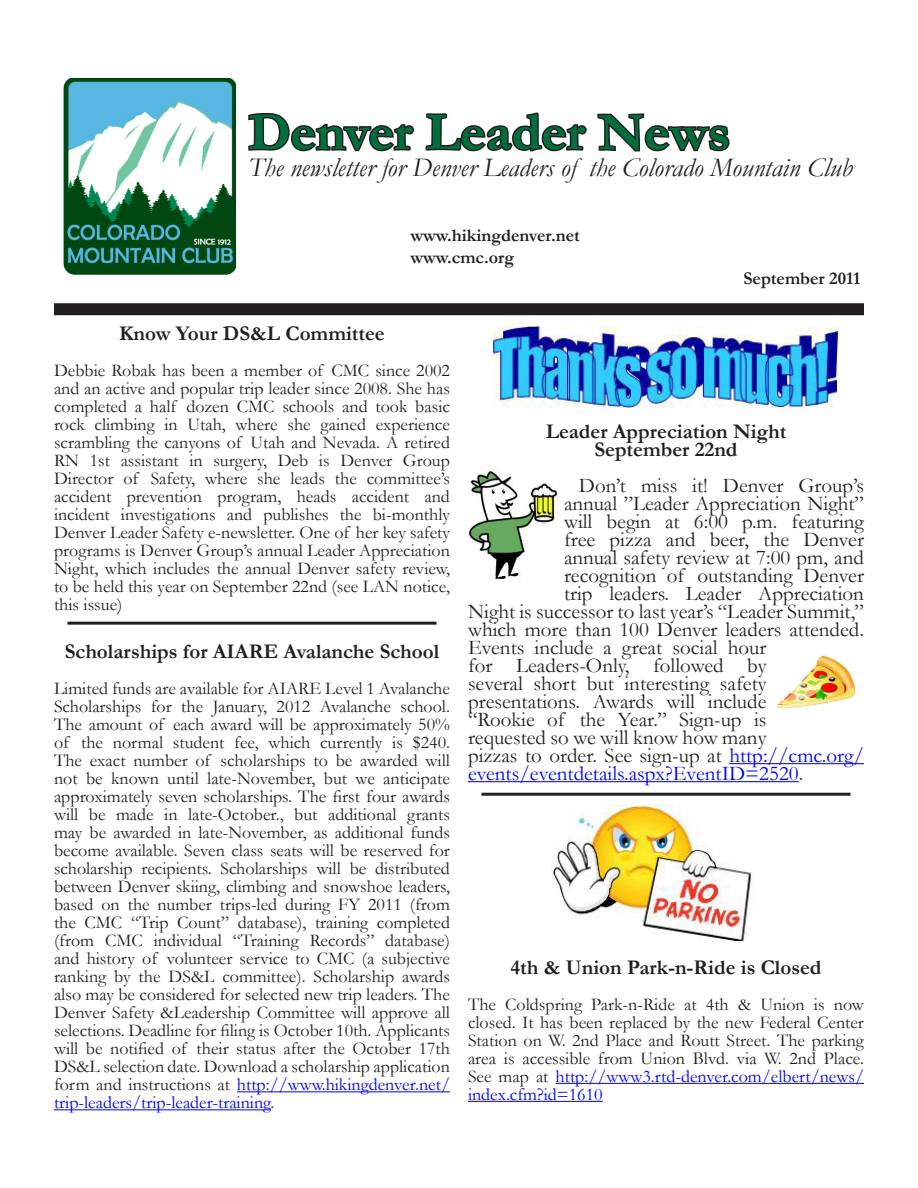
<style>
.page{position:relative;width:918px;height:1188px;background:#fff}
.page>*{position:absolute;margin:0;border:0;box-sizing:border-box;transform-origin:0 0}
.t1{font:700 54px "Garamond";color:#006f3c}
.t2{font:italic 27px "Garamond";color:#231f20}
.t3{font:21px "Garamond";color:#231f20}
.t4{font:700 21px "Garamond";color:#231f20}
.t5{font:21px "Garamond";color:#00f}
.t6{font:18px/18px "Garamond";color:#231f20;text-align:justify}
.t7{font:700 18px "Garamond";color:#231f20}
.s1{color:#00f}
.s2{color:#231f20}
</style>
<div class="page">
<div style="left:54px;top:303px;width:810px;height:12px;background:#231f20"></div>
<img style="left:64px;top:79px;width:172px;height:196px">
<svg style="left:248px;top:112px;width:166px;height:40px"></svg>
<svg style="left:425px;top:112px;width:162px;height:40px"></svg>
<svg style="left:596px;top:113px;width:136px;height:214px"></svg>
<hr style="left:483px;top:793px;width:366px;height:3px;background:#231f20">
<hr style="left:69px;top:622px;width:366px;height:3px;background:#231f20">
<hr style="left:237px;top:1091px;width:213px;height:1px;background:#00f">
<hr style="left:54px;top:1109px;width:217px;height:1px;background:#00f">
<hr style="left:729px;top:763px;width:135px;height:1px;background:#00f">
<hr style="left:468px;top:781px;width:331px;height:1px;background:#00f">
<img style="left:493px;top:327px;width:346px;height:81px">
<hr style="left:556px;top:1083px;width:308px;height:1px;background:#00f">
<hr style="left:468px;top:1101px;width:135px;height:1px;background:#00f">
<img style="left:468px;top:471px;width:90px;height:108px">
<img style="left:774px;top:655px;width:82px;height:54px">
<img style="left:552px;top:805px;width:199px;height:137px">
<p class="t1" style="left:248px;top:96px;width:483px">Denver Leader News</p>
<p class="t2" style="left:248px;top:149px;width:605px">The newsletter for Denver Leaders of the Colorado Mountain Club</p>
<p class="t7" style="left:410px;top:223px;width:171px">www.hikingdenver.net</p>
<p class="t7" style="left:410px;top:245px;width:105px">www.cmc.org</p>
<p class="t7" style="left:743px;top:266px;width:119px">September 2011</p>
<p class="t4" style="left:119px;top:319px;width:267px">Know Your DS&amp;L Committee</p>
<p class="t6" style="left:54px;top:361px;width:398px">Debbie Robak has been a member of CMC since 2002 and an active and popular trip leader since 2008. She has completed a half dozen CMC schools and took basic rock climbing in Utah, where she gained experience scrambling the canyons of Utah and Nevada. A retired RN 1st assistant in surgery, Deb is Denver Group Director of Safety, where she leads the committee’s accident prevention program, heads accident and incident investigations and publishes the bi-monthly Denver Leader Safety e-newsletter. One of her key safety programs is Denver Group’s annual Leader Appreciation Night, which includes the annual Denver safety review, to be held this year on September 22nd (see LAN notice, this issue)</p>
<p class="t4" style="left:65px;top:638px;width:376px">Scholarships for AIARE Avalanche School</p>
<p class="t6" style="left:54px;top:679px;width:398px">Limited funds are available for AIARE Level 1 Avalanche Scholarships for the January, 2012 Avalanche school.<br>The amount of each award will be approximately 50% of the normal student fee, which currently is $240.<br>The exact number of scholarships to be awarded will not be known until late-November, but we anticipate approximately seven scholarships. The first four awards will be made in late-October., but additional grants may be awarded in late-November, as additional funds become available. Seven class seats will be reserved for scholarship recipients. Scholarships will be distributed between Denver skiing, climbing and snowshoe leaders, based on the number trips-led during FY 2011 (from the CMC “Trip Count” database), training completed (from CMC individual “Training Records” database) and history of volunteer service to CMC (a subjective ranking by the DS&amp;L committee). Scholarship awards also may be considered for selected new trip leaders. The Denver Safety &amp;Leadership Committee will approve all selections. Deadline for filing is October 10th. Applicants will be notified of their status after the October 17th DS&amp;L selection date. Download a scholarship application form and instructions at <span class="s1">http://www.hikingdenver.net/ trip-leaders/trip-leader-training</span>.</p>
<p class="t4" style="left:546px;top:417px;width:242px">Leader Appreciation Night</p>
<p class="t4" style="left:594px;top:435px;width:145px">September 22nd</p>
<p class="t3" style="left:579px;top:471px;width:287px">Don’t miss it! Denver Group’s</p>
<p class="t3" style="left:564px;top:489px;width:302px">annual ”Leader Appreciation Night”</p>
<p class="t3" style="left:564px;top:507px;width:301px">will begin at 6:00 p.m. featuring</p>
<p class="t3" style="left:564px;top:525px;width:302px">free pizza and beer, the Denver</p>
<p class="t3" style="left:564px;top:543px;width:301px">annual safety review at 7:00 pm, and</p>
<p class="t3" style="left:564px;top:561px;width:302px">recognition of outstanding Denver</p>
<p class="t3" style="left:564px;top:579px;width:301px">trip leaders. Leader Appreciation</p>
<p class="t3" style="left:468px;top:597px;width:397px">Night is successor to last year’s “Leader Summit,”</p>
<p class="t3" style="left:468px;top:615px;width:397px">which more than 100 Denver leaders attended.</p>
<p class="t3" style="left:468px;top:633px;width:300px">Events include a great social hour</p>
<p class="t3" style="left:468px;top:651px;width:300px">for Leaders-Only, followed by</p>
<p class="t3" style="left:468px;top:669px;width:300px">several short but interesting safety</p>
<p class="t3" style="left:468px;top:687px;width:300px">presentations. Awards will include</p>
<p class="t3" style="left:468px;top:705px;width:300px">“Rookie of the Year.” Sign-up is</p>
<p class="t3" style="left:468px;top:723px;width:300px">requested so we will know how many</p>
<p class="t3" style="left:468px;top:741px;width:397px">pizzas to order. See sign-up at <span class="s1">http://cmc.org/</span></p>
<p class="t5" style="left:468px;top:759px;width:337px">events/eventdetails.aspx?EventID=2520<span class="s2">.</span></p>
<p class="t4" style="left:510px;top:953px;width:313px">4th &amp; Union Park-n-Ride is Closed</p>
<p class="t6" style="left:468px;top:995px;width:398px">The Coldspring Park-n-Ride at 4th &amp; Union is now closed. It has been replaced by the new Federal Center Station on W. 2nd Place and Routt Street. The parking area is accessible from Union Blvd. via W. 2nd Place.<br>See map at <span class="s1">http://www3.rtd-denver.com/elbert/news/ index.cfm?id=1610</span></p>
</div>
